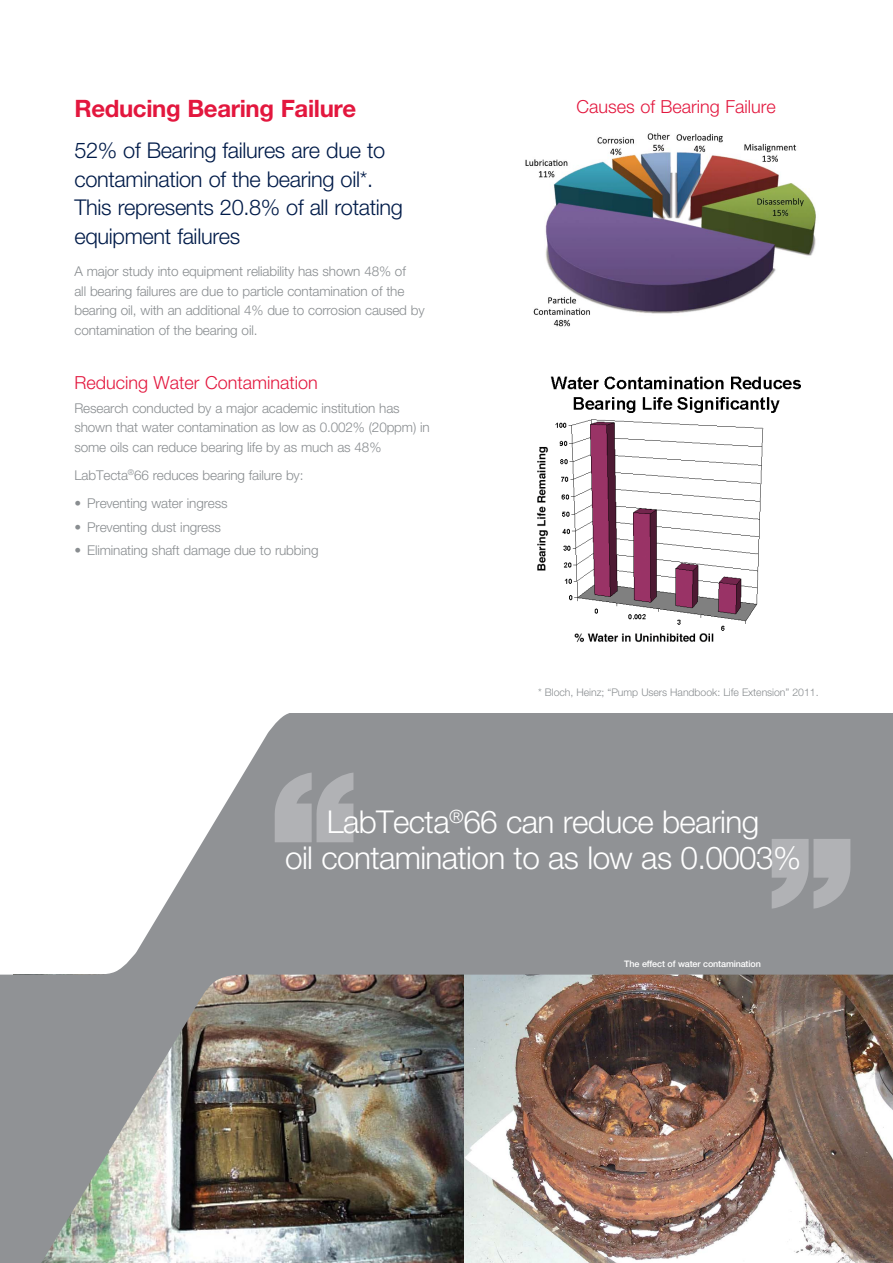
<style>
.page{position:relative;width:893px;height:1263px;background:#fff}
.page>*{position:absolute;margin:0;border:0;box-sizing:border-box;transform-origin:0 0}
.t1{font:300 31.5px/36px "Helvetica Neue LTW1 G";letter-spacing:-.02em;color:#fff;text-align:center}
.t2{font:700 24px "Helvetica Neue LTW1 G";letter-spacing:-.015em;color:#e3173e}
.t3{font:300 21.75px/28.5px "Helvetica Neue LTW1 G";letter-spacing:-.015em;color:#001b49}
.t4{font:300 18px "Helvetica Neue LTW1 G";color:#e3173e}
.t5{font:300 13.5px/19.5px "Helvetica Neue LTW1 G";letter-spacing:-.01em;color:#898d90}
.t6{font:300 10.5px "Helvetica Neue LTW1 G";letter-spacing:-.005em;color:#898d90}
.t7{font:500 9px "Helvetica Neue LTW1 G";letter-spacing:-.015em;color:#fff}
</style>
<div class="page">
<img style="left:0;top:713px;width:893px;height:550px">
<img style="left:525px;top:133px;width:291px;height:194px">
<img style="left:537px;top:376px;width:264px;height:266px">
<svg style="left:772px;top:839px;width:79px;height:70px;background:#a8a9ac"></svg>
<svg style="left:275px;top:772px;width:78px;height:70px;background:#a8a9ac"></svg>
<h2 class="t2" style="left:74px;top:94px;width:283px">Reducing Bearing Failure</h2>
<h3 class="t3" style="left:74px;top:136px;width:330px">52% of Bearing failures are due to contamination of the bearing oil*.<br>This represents 20.8% of all rotating equipment failures</h3>
<p class="t5" style="left:74px;top:262px;width:352px">A major study into equipment reliability has shown 48% of<br>all bearing failures are due to particle contamination of the bearing oil, with an additional 4% due to corrosion caused by contamination of the bearing oil.</p>
<h3 class="t4" style="left:74px;top:372px;width:245px">Reducing Water Contamination</h3>
<p class="t5" style="left:74px;top:398px;width:357px">Research conducted by a major academic institution has shown that water contamination as low as 0.002% (20ppm) in some oils can reduce bearing life by as much as 48%</p>
<p class="t5" style="left:74px;top:465px;width:230px">LabTecta<sup>®</sup>66 reduces bearing failure by:</p>
<p class="t5" style="left:74px;top:493px;width:155px">• Preventing water ingress</p>
<p class="t5" style="left:74px;top:517px;width:148px">• Preventing dust ingress</p>
<p class="t5" style="left:74px;top:541px;width:246px">• Eliminating shaft damage due to rubbing</p>
<h3 class="t4" style="left:576px;top:95px;width:201px">Causes of Bearing Failure</h3>
<p class="t6" style="left:538px;top:685px;width:282px">* Bloch, Heinz; “Pump Users Handbook: Life Extension” 2011.</p>
<h1 class="t1" style="left:285px;top:804px;width:517px">LabTecta<sup>®</sup>66 can reduce bearing<br>oil contamination to as low as 0.0003%</h1>
<p class="t7" style="left:624px;top:959px;width:138px">The effect of water contamination</p>
</div>
